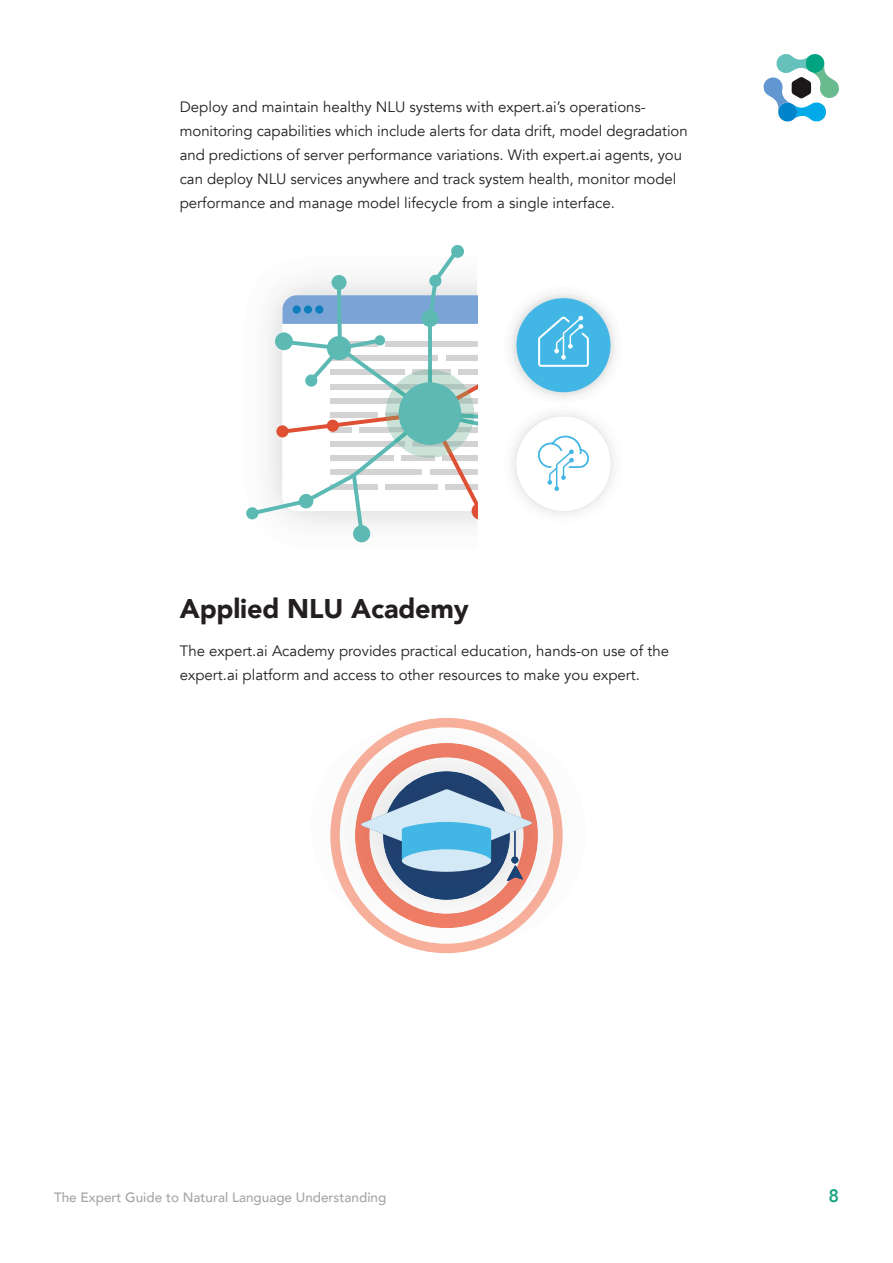
<style>
.page{position:relative;width:893px;height:1263px;background:#fff}
.page>*{position:absolute;margin:0;border:0;box-sizing:border-box;transform-origin:0 0}
.t1{font:900 27px "Avenir";letter-spacing:-.005em;color:#231f20}
.t2{font:800 18px "Avenir";color:#1ba481}
.t3{font:15px/24px "Avenir";color:#231f20}
.t4{font:500 13.5px "Avenir";color:#a4a5a4}
</style>
<div class="page">
<svg style="left:764px;top:54px;width:75px;height:68px"></svg>
<svg style="left:538px;top:436px;width:51px;height:55px"></svg>
<img style="left:511px;top:293px;width:104px;height:105px">
<div style="left:516px;top:298px;width:94px;height:94px;background:#42b7e6;border-radius:50%"></div>
<svg style="left:538px;top:316px;width:51px;height:51px"></svg>
<div style="left:353px;top:525px;width:17px;height:17px;background:#5cb9b3;border-radius:50%"></div>
<div style="left:451px;top:245px;width:13px;height:13px;background:#5cb9b3;border-radius:50%"></div>
<svg style="left:246px;top:507px;width:12px;height:12px"></svg>
<svg style="left:249px;top:249px;width:228px;height:285px"></svg>
<img style="left:330px;top:718px;width:233px;height:235px">
<svg style="left:355px;top:743px;width:183px;height:185px"></svg>
<p class="t3" style="left:180px;top:95px;width:509px">Deploy and maintain healthy NLU systems with expert.ai’s operations&shy;monitoring capabilities which include alerts for data drift, model degradation and predictions of server performance variations. With expert.ai agents, you can deploy NLU services anywhere and track system health, monitor model performance and manage model lifecycle from a single interface.</p>
<p class="t1" style="left:180px;top:585px;width:291px">Applied NLU Academy</p>
<p class="t3" style="left:180px;top:640px;width:491px">The expert.ai Academy provides practical education, hands-on use of the expert.ai platform and access to other resources to make you expert.</p>
<p class="t4" style="left:54px;top:1185px;width:334px">The Expert Guide to Natural Language Understanding</p>
<p class="t2" style="left:828px;top:1181px;width:12px">8</p>
</div>
